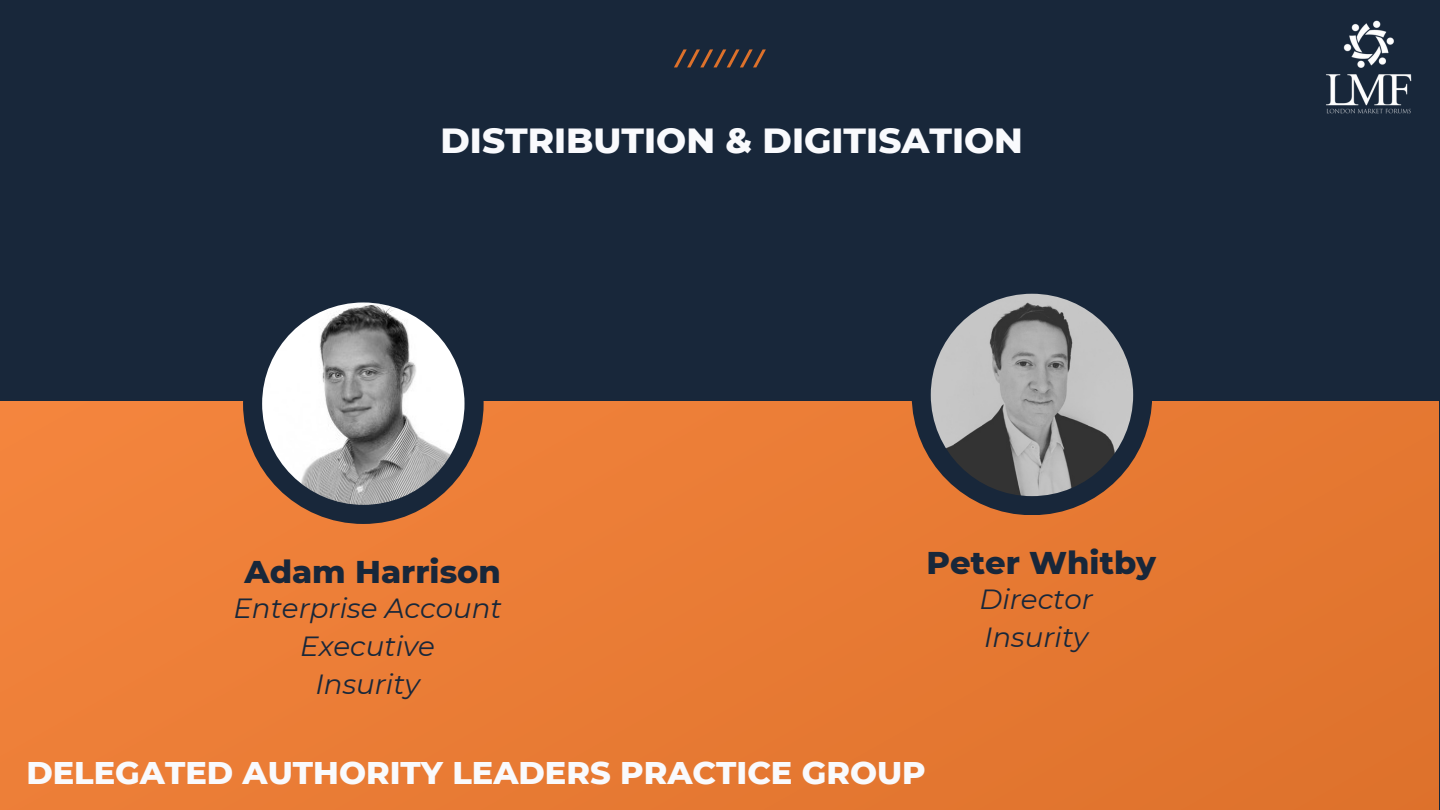
<style>
.page{position:relative;width:1440px;height:810px;background:#18273a}
.page>*{position:absolute;margin:0;border:0;box-sizing:border-box;transform-origin:0 0}
.t1{font:800 35.6px "Montserrat";color:#f9fafd}
.t2{font:800 32.1px "Montserrat";color:#18273a}
.t3{font:800 32px "Montserrat";color:#f9fafd}
.t4{font:italic 27.7px/38.2px "Montserrat";color:#18273a}
</style>
<div class="page">
<div style="left:0;top:401px;width:1439px;height:409px;background:#e97b34"></div>
<svg style="left:674px;top:49px;width:92px;height:18px"></svg>
<div style="left:912px;top:275px;width:240px;height:240px;background:#18273a;border-radius:50%"></div>
<img style="left:931px;top:294px;width:202px;height:202px;border-radius:50%">
<img style="left:1326px;top:20px;width:86px;height:94px">
<div style="left:243px;top:283px;width:241px;height:241px;background:#18273a;border-radius:50%"></div>
<img style="left:262px;top:302px;width:203px;height:203px;border-radius:50%">
<p class="t1" style="left:441px;top:119px;width:584px">DISTRIBUTION &amp; DIGITISATION</p>
<p class="t2" style="left:244px;top:552px;width:258px">Adam Harrison</p>
<p class="t4" style="left:233px;top:589px;width:270px;text-align:center">Enterprise Account<br>Executive<br>Insurity</p>
<p class="t2" style="left:927px;top:543px;width:231px">Peter Whitby</p>
<p class="t4" style="left:980px;top:580px;width:115px">Director<br>Insurity</p>
<p class="t3" style="left:26px;top:753px;width:901px">DELEGATED AUTHORITY LEADERS PRACTICE GROUP</p>
</div>
